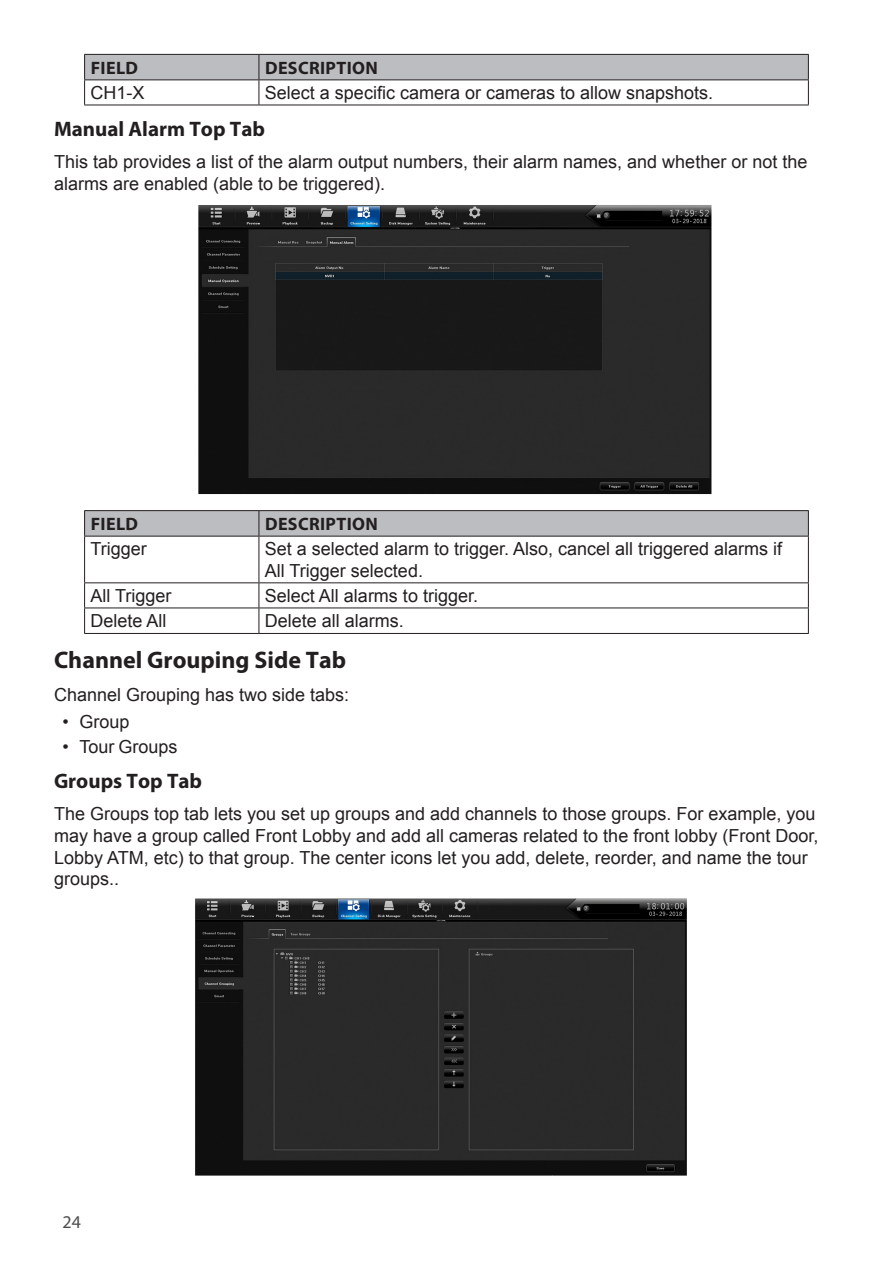
<style>
.page{position:relative;width:893px;height:1263px;background:#fff}
.page>*{position:absolute;margin:0;border:0;box-sizing:border-box;transform-origin:0 0}
.t1{font:700 24px "Myriad Pro";color:#231f20}
.t2{font:700 21px "Myriad Pro";color:#231f20}
.t3{font:18px/21.6px "Arial";color:#231f20}
.t4{font:700 18px "Myriad Pro";letter-spacing:.02em;color:#231f20}
.t5{font:18px "Myriad Pro";color:#4b4c4d}
</style>
<div class="page">
<hr style="left:84px;top:105px;width:175px;height:1px;background:#231f20">
<svg style="left:84px;top:54px;width:725px;height:51px"></svg>
<hr style="left:259px;top:105px;width:550px;height:1px;background:#231f20">
<img style="left:198px;top:205px;width:514px;height:290px">
<hr style="left:84px;top:510px;width:175px;height:1px;background:#231f20">
<hr style="left:259px;top:510px;width:550px;height:1px;background:#231f20">
<svg style="left:84px;top:511px;width:725px;height:25px;background:#b8b9bc"></svg>
<hr style="left:84px;top:536px;width:175px;height:1px;background:#231f20">
<hr style="left:84px;top:536px;width:1px;height:46px;background:#231f20">
<hr style="left:259px;top:536px;width:550px;height:1px;background:#231f20">
<hr style="left:84px;top:582px;width:175px;height:1px;background:#231f20">
<hr style="left:84px;top:608px;width:175px;height:1px;background:#231f20">
<svg style="left:84px;top:583px;width:1px;height:50px"></svg>
<hr style="left:84px;top:633px;width:175px;height:1px;background:#231f20">
<hr style="left:259px;top:536px;width:1px;height:46px;background:#231f20">
<hr style="left:808px;top:536px;width:1px;height:46px;background:#231f20">
<hr style="left:259px;top:582px;width:550px;height:1px;background:#231f20">
<hr style="left:259px;top:608px;width:550px;height:1px;background:#231f20">
<svg style="left:259px;top:583px;width:1px;height:50px"></svg>
<svg style="left:808px;top:583px;width:1px;height:50px"></svg>
<hr style="left:259px;top:633px;width:550px;height:1px;background:#231f20">
<img style="left:195px;top:898px;width:492px;height:278px">
<p class="t4" style="left:91px;top:56px;width:49px">FIELD</p>
<p class="t4" style="left:265px;top:56px;width:114px">DESCRIPTION</p>
<p class="t3" style="left:91px;top:82px;width:55px">CH1-X</p>
<p class="t3" style="left:265px;top:82px;width:450px">Select a specific camera or cameras to allow snapshots.</p>
<p class="t2" style="left:54px;top:115px;width:213px">Manual Alarm Top Tab</p>
<p class="t3" style="left:54px;top:152px;width:755px">This tab provides a list of the alarm output numbers, their alarm names, and whether or not the alarms are enabled (able to be triggered).</p>
<p class="t4" style="left:91px;top:512px;width:49px">FIELD</p>
<p class="t4" style="left:265px;top:512px;width:114px">DESCRIPTION</p>
<p class="t3" style="left:91px;top:538px;width:58px">Trigger</p>
<p class="t3" style="left:265px;top:538px;width:519px">Set a selected alarm to trigger. Also, cancel all triggered alarms if<br>All Trigger selected.</p>
<p class="t3" style="left:91px;top:585px;width:83px">All Trigger</p>
<p class="t3" style="left:265px;top:585px;width:215px">Select All alarms to trigger.</p>
<p class="t3" style="left:91px;top:610px;width:78px">Delete All</p>
<p class="t3" style="left:265px;top:610px;width:141px">Delete all alarms.</p>
<h1 class="t1" style="left:54px;top:645px;width:294px">Channel Grouping Side Tab</h1>
<p class="t3" style="left:54px;top:684px;width:297px">Channel Grouping has two side tabs:</p>
<p class="t3" style="left:62px;top:711px;width:69px">• Group</p>
<p class="t3" style="left:62px;top:736px;width:117px">• Tour Groups</p>
<p class="t2" style="left:54px;top:767px;width:150px">Groups Top Tab</p>
<p class="t3" style="left:54px;top:803px;width:766px">The Groups top tab lets you set up groups and add channels to those groups. For example, you may have a group called Front Lobby and add all cameras related to the front lobby (Front Door, Lobby ATM, etc) to that group. The center icons let you add, delete, reorder, and name the tour groups..</p>
<p class="t5" style="left:62px;top:1211px;width:20px">24</p>
</div>
